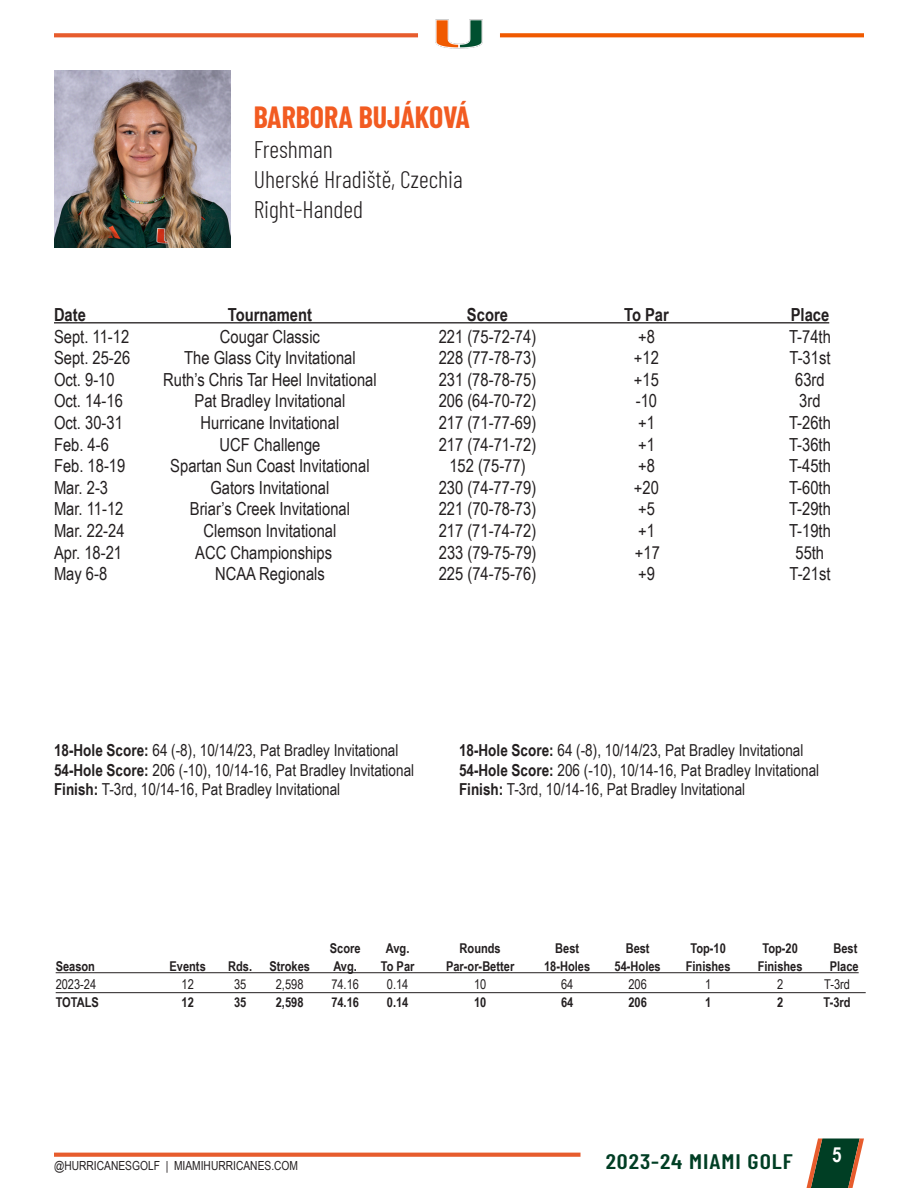
<style>
.page{position:relative;width:918px;height:1188px;background:#fff}
.page>*{position:absolute;margin:0;border:0;box-sizing:border-box;transform-origin:0 0}
.t1{font:700 30px "Barlow Condensed";color:#f25b21}
.t2{font:300 24px "Barlow Condensed";color:#231f20}
.t3{font:600 21px "Barlow Condensed";letter-spacing:.04em;color:#003e24;scale:1.15 1}
.t4{font:700 20.85px "Arial Narrow";color:#fff}
.t5{font:18px "Arial Narrow";color:#231f20}
.t6{font:700 18px "Arial Narrow";color:#231f20}
.t7{font:16.5px "Arial Narrow";color:#231f20}
.t8{font:700 13.5px "Arial Narrow";color:#231f20}
.t9{font:13.5px "Arial Narrow";color:#231f20}
.t10{font:12.45px "Arial Narrow";color:#231f20}
.s1{font-weight:700}
</style>
<div class="page">
<svg style="left:54px;top:1153px;width:527px;height:4px;background:#e86538"></svg>
<svg style="left:806px;top:1138px;width:58px;height:50px"></svg>
<svg style="left:54px;top:33px;width:364px;height:4px"></svg>
<svg style="left:500px;top:33px;width:364px;height:4px"></svg>
<img style="left:435px;top:19px;width:48px;height:30px">
<img style="left:54px;top:71px;width:176px;height:176px">
<hr style="left:54px;top:322px;width:775px;height:1px;background:#231f20">
<hr style="left:56px;top:972px;width:803px;height:1px;background:#231f20">
<hr style="left:56px;top:992px;width:810px;height:1px;background:#231f20">
<p class="t1" style="left:254px;top:96px;width:218px">BARBORA BUJÁKOVÁ</p>
<p class="t2" style="left:254px;top:132px;width:81px">Freshman</p>
<p class="t2" style="left:254px;top:162px;width:211px">Uherské Hradiště, Czechia</p>
<p class="t2" style="left:254px;top:192px;width:111px">Right-Handed</p>
<p class="t6" style="left:54px;top:301px;width:33px">Date</p>
<p class="t6" style="left:228px;top:301px;width:86px">Tournament</p>
<p class="t6" style="left:467px;top:301px;width:43px">Score</p>
<p class="t6" style="left:624px;top:301px;width:46px">To Par</p>
<p class="t6" style="left:791px;top:301px;width:40px">Place</p>
<p class="t5" style="left:54px;top:323px;width:77px">Sept. 11-12</p>
<p class="t5" style="left:220px;top:323px;width:102px">Cougar Classic</p>
<p class="t5" style="left:439px;top:323px;width:99px">221 (75-72-74)</p>
<p class="t5" style="left:638px;top:323px;width:18px">+8</p>
<p class="t5" style="left:789px;top:323px;width:43px">T-74th</p>
<p class="t5" style="left:54px;top:345px;width:78px">Sept. 25-26</p>
<p class="t5" style="left:184px;top:345px;width:173px">The Glass City Invitational</p>
<p class="t5" style="left:439px;top:345px;width:99px">228 (77-78-73)</p>
<p class="t5" style="left:634px;top:345px;width:27px">+12</p>
<p class="t5" style="left:789px;top:345px;width:43px">T-31st</p>
<p class="t5" style="left:54px;top:366px;width:62px">Oct. 9-10</p>
<p class="t5" style="left:163px;top:366px;width:215px">Ruth’s Chris Tar Heel Invitational</p>
<p class="t5" style="left:439px;top:366px;width:99px">231 (78-78-75)</p>
<p class="t5" style="left:634px;top:366px;width:27px">+15</p>
<p class="t5" style="left:795px;top:366px;width:31px">63rd</p>
<p class="t5" style="left:54px;top:388px;width:70px">Oct. 14-16</p>
<p class="t5" style="left:195px;top:388px;width:152px">Pat Bradley Invitational</p>
<p class="t5" style="left:439px;top:388px;width:99px">206 (64-70-72)</p>
<p class="t5" style="left:636px;top:388px;width:23px">-10</p>
<p class="t5" style="left:799px;top:388px;width:23px">3rd</p>
<p class="t5" style="left:54px;top:409px;width:70px">Oct. 30-31</p>
<p class="t5" style="left:201px;top:409px;width:140px">Hurricane Invitational</p>
<p class="t5" style="left:439px;top:409px;width:99px">217 (71-77-69)</p>
<p class="t5" style="left:638px;top:409px;width:18px">+1</p>
<p class="t5" style="left:789px;top:409px;width:43px">T-26th</p>
<p class="t5" style="left:54px;top:431px;width:56px">Feb. 4-6</p>
<p class="t5" style="left:220px;top:431px;width:102px">UCF Challenge</p>
<p class="t5" style="left:439px;top:431px;width:99px">217 (74-71-72)</p>
<p class="t5" style="left:638px;top:431px;width:18px">+1</p>
<p class="t5" style="left:789px;top:431px;width:43px">T-36th</p>
<p class="t5" style="left:54px;top:453px;width:73px">Feb. 18-19</p>
<p class="t5" style="left:170px;top:453px;width:201px">Spartan Sun Coast Invitational</p>
<p class="t5" style="left:449px;top:453px;width:78px">152 (75-77)</p>
<p class="t5" style="left:638px;top:453px;width:18px">+8</p>
<p class="t5" style="left:789px;top:453px;width:43px">T-45th</p>
<p class="t5" style="left:54px;top:474px;width:56px">Mar. 2-3</p>
<p class="t5" style="left:211px;top:474px;width:120px">Gators Invitational</p>
<p class="t5" style="left:439px;top:474px;width:99px">230 (74-77-79)</p>
<p class="t5" style="left:634px;top:474px;width:27px">+20</p>
<p class="t5" style="left:789px;top:474px;width:43px">T-60th</p>
<p class="t5" style="left:54px;top:496px;width:71px">Mar. 11-12</p>
<p class="t5" style="left:190px;top:496px;width:162px">Briar’s Creek Invitational</p>
<p class="t5" style="left:439px;top:496px;width:99px">221 (70-78-73)</p>
<p class="t5" style="left:638px;top:496px;width:18px">+5</p>
<p class="t5" style="left:789px;top:496px;width:43px">T-29th</p>
<p class="t5" style="left:54px;top:517px;width:72px">Mar. 22-24</p>
<p class="t5" style="left:204px;top:517px;width:134px">Clemson Invitational</p>
<p class="t5" style="left:439px;top:517px;width:99px">217 (71-74-72)</p>
<p class="t5" style="left:638px;top:517px;width:18px">+1</p>
<p class="t5" style="left:789px;top:517px;width:43px">T-19th</p>
<p class="t5" style="left:54px;top:539px;width:70px">Apr. 18-21</p>
<p class="t5" style="left:195px;top:539px;width:138px">ACC Championships</p>
<p class="t5" style="left:439px;top:539px;width:99px">233 (79-75-79)</p>
<p class="t5" style="left:635px;top:539px;width:27px">+17</p>
<p class="t5" style="left:795px;top:539px;width:30px">55th</p>
<p class="t5" style="left:54px;top:561px;width:55px">May 6-8</p>
<p class="t5" style="left:215px;top:561px;width:111px">NCAA Regionals</p>
<p class="t5" style="left:439px;top:561px;width:99px">225 (74-75-76)</p>
<p class="t5" style="left:638px;top:561px;width:18px">+9</p>
<p class="t5" style="left:789px;top:561px;width:43px">T-21st</p>
<p class="t7" style="left:54px;top:738px;width:346px"><span class="s1">18-Hole Score:</span> 64 (-8), 10/14/23, Pat Bradley Invitational</p>
<p class="t7" style="left:54px;top:758px;width:362px"><span class="s1">54-Hole Score:</span> 206 (-10), 10/14-16, Pat Bradley Invitational</p>
<p class="t7" style="left:54px;top:777px;width:288px"><span class="s1">Finish:</span> T-3rd, 10/14-16, Pat Bradley Invitational</p>
<p class="t7" style="left:459px;top:738px;width:346px"><span class="s1">18-Hole Score:</span> 64 (-8), 10/14/23, Pat Bradley Invitational</p>
<p class="t7" style="left:459px;top:758px;width:362px"><span class="s1">54-Hole Score:</span> 206 (-10), 10/14-16, Pat Bradley Invitational</p>
<p class="t7" style="left:459px;top:777px;width:288px"><span class="s1">Finish:</span> T-3rd, 10/14-16, Pat Bradley Invitational</p>
<p class="t8" style="left:330px;top:938px;width:32px">Score</p>
<p class="t8" style="left:386px;top:938px;width:25px">Avg.</p>
<p class="t8" style="left:460px;top:938px;width:43px">Rounds</p>
<p class="t8" style="left:555px;top:938px;width:25px">Best</p>
<p class="t8" style="left:626px;top:938px;width:25px">Best</p>
<p class="t8" style="left:690px;top:938px;width:37px">Top-10</p>
<p class="t8" style="left:762px;top:938px;width:37px">Top-20</p>
<p class="t8" style="left:833px;top:938px;width:25px">Best</p>
<p class="t8" style="left:56px;top:956px;width:41px">Season</p>
<p class="t8" style="left:170px;top:956px;width:38px">Events</p>
<p class="t8" style="left:228px;top:956px;width:25px">Rds.</p>
<p class="t8" style="left:269px;top:956px;width:42px">Strokes</p>
<p class="t8" style="left:333px;top:956px;width:25px">Avg.</p>
<p class="t8" style="left:381px;top:956px;width:35px">To Par</p>
<p class="t8" style="left:446px;top:956px;width:70px">Par-or-Better</p>
<p class="t8" style="left:544px;top:956px;width:48px">18-Holes</p>
<p class="t8" style="left:615px;top:956px;width:48px">54-Holes</p>
<p class="t8" style="left:686px;top:956px;width:46px">Finishes</p>
<p class="t8" style="left:758px;top:956px;width:46px">Finishes</p>
<p class="t8" style="left:830px;top:956px;width:30px">Place</p>
<p class="t9" style="left:56px;top:975px;width:42px">2023-24</p>
<p class="t9" style="left:182px;top:975px;width:14px">12</p>
<p class="t9" style="left:234px;top:975px;width:14px">35</p>
<p class="t9" style="left:276px;top:975px;width:29px">2,598</p>
<p class="t9" style="left:331px;top:975px;width:29px">74.16</p>
<p class="t9" style="left:387px;top:975px;width:23px">0.14</p>
<p class="t9" style="left:474px;top:975px;width:14px">10</p>
<p class="t9" style="left:561px;top:975px;width:14px">64</p>
<p class="t9" style="left:628px;top:975px;width:20px">206</p>
<p class="t9" style="left:705px;top:975px;width:8px">1</p>
<p class="t9" style="left:777px;top:975px;width:8px">2</p>
<p class="t9" style="left:824px;top:975px;width:27px">T-3rd</p>
<p class="t8" style="left:56px;top:992px;width:45px">TOTALS</p>
<p class="t8" style="left:182px;top:992px;width:14px">12</p>
<p class="t8" style="left:234px;top:992px;width:14px">35</p>
<p class="t8" style="left:276px;top:992px;width:29px">2,598</p>
<p class="t8" style="left:331px;top:992px;width:29px">74.16</p>
<p class="t8" style="left:387px;top:992px;width:23px">0.14</p>
<p class="t8" style="left:474px;top:992px;width:14px">10</p>
<p class="t8" style="left:561px;top:992px;width:14px">64</p>
<p class="t8" style="left:628px;top:992px;width:20px">206</p>
<p class="t8" style="left:705px;top:992px;width:8px">1</p>
<p class="t8" style="left:777px;top:992px;width:8px">2</p>
<p class="t8" style="left:824px;top:992px;width:29px">T-3rd</p>
<p class="t10" style="left:54px;top:1156px;width:246px">@HURRICANESGOLF | MIAMIHURRICANES.COM</p>
<p class="t3" style="left:606px;top:1147px;width:164px">2023-24 MIAMI GOLF</p>
<p class="t4" style="left:832px;top:1139px;width:11px">5</p>
</div>
